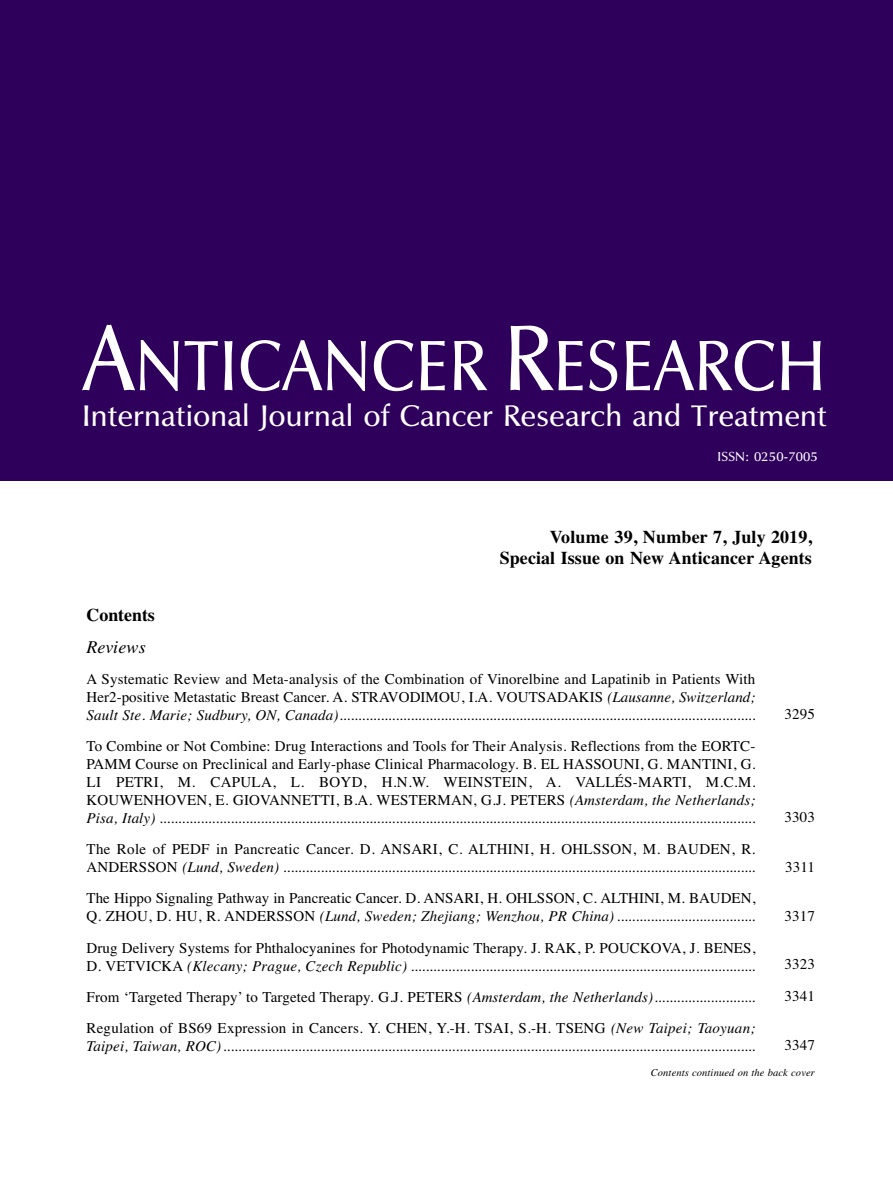
<style>
.page{position:relative;width:893px;height:1191px;background:#fff}
.page>*{position:absolute;margin:0;border:0;box-sizing:border-box;transform-origin:0 0}
.t1{font:73.5px "UB Optima";letter-spacing:.01em;color:#fff;scale:.9 1}
.t2{font:30.75px "UB Optima";letter-spacing:.01em;color:#fff}
.t3{font:700 18px/21px "Times";letter-spacing:.005em;color:#000;text-align:right}
.t4{font:italic 18px "Times";color:#000}
.t5{font:italic 15px/18px "Times";letter-spacing:.01em;color:#000}
.t6{font:15px/18px "Times";letter-spacing:.01em;color:#000}
.t7{font:13.5px "UB Optima";letter-spacing:.01em;color:#fff}
.t8{font:italic 10.5px "Times";letter-spacing:.01em;color:#000}
.s1{font-size:96px}
.s2{font-style:normal}
.s3{font-style:italic}
</style>
<div class="page">
<div style="left:0;top:0;width:893px;height:480px;background:#2e005b"></div>
<h1 class="t1" style="left:83px;top:326px;width:827px"><span class="s1">A</span>NTICANCER <span class="s1">R</span>ESEARCH</h1>
<h2 class="t2" style="left:82px;top:399px;width:746px">International Journal of Cancer Research and Treatment</h2>
<p class="t7" style="left:717px;top:449px;width:102px">ISSN: 0250-7005</p>
<p class="t3" style="left:500px;top:526px;width:314px">Volume 39, Number 7, July 2019,<br>Special Issue on New Anticancer Agents</p>
<p class="t3" style="left:87px;top:604px;width:70px">Contents</p>
<p class="t4" style="left:87px;top:636px;width:61px">Reviews</p>
<p class="t5" style="left:87px;top:669px;width:670px;text-align:justify"><span class="s2">A Systematic Review and Meta-analysis of the Combination of Vinorelbine and Lapatinib in Patients With Her2-positive Metastatic Breast Cancer. A. STRAVODIMOU, I.A. VOUTSADAKIS</span> (Lausanne, Switzerland; Sault Ste. Marie; Sudbury, ON, Canada)...............................................................................................................</p>
<p class="t6" style="left:87px;top:736px;width:670px;text-align:justify">To Combine or Not Combine: Drug Interactions and Tools for Their Analysis. Reflections from the EORTC-PAMM Course on Preclinical and Early-phase Clinical Pharmacology. B. EL HASSOUNI, G. MANTINI, G.<br>LI PETRI, M. CAPULA, L. BOYD, H.N.W. WEINSTEIN, A. VALLÉS-MARTI, M.C.M.<br>KOUWENHOVEN, E. GIOVANNETTI, B.A. WESTERMAN, G.J. PETERS <span class="s3">(Amsterdam, the Netherlands; Pisa, Italy) ...............................................................................................................................................................</span></p>
<p class="t5" style="left:87px;top:840px;width:670px"><span class="s2">The Role of PEDF in Pancreatic Cancer. D. ANSARI, C. ALTHINI, H. OHLSSON, M. BAUDEN, R.<br>ANDERSSON</span> (Lund, Sweden) ..............................................................................................................................</p>
<p class="t6" style="left:87px;top:889px;width:670px">The Hippo Signaling Pathway in Pancreatic Cancer. D. ANSARI, H. OHLSSON, C. ALTHINI, M. BAUDEN,<br>Q. ZHOU, D. HU, R. ANDERSSON <span class="s3">(Lund, Sweden; Zhejiang; Wenzhou, PR China) .....................................</span></p>
<p class="t5" style="left:87px;top:938px;width:670px"><span class="s2">Drug Delivery Systems for Phthalocyanines for Photodynamic Therapy. J. RAK, P. POUCKOVA, J. BENES,<br>D. VETVICKA</span> (Klecany; Prague, Czech Republic) ............................................................................................</p>
<p class="t6" style="left:87px;top:981px;width:670px;line-height:31.2px">From ‘Targeted Therapy’ to Targeted Therapy. G.J. PETERS <span class="s3">(Amsterdam, the Netherlands)...........................<br></span>Regulation of BS69 Expression in Cancers. Y. CHEN, Y.-H. TSAI, S.-H. TSENG <span class="s3">(New Taipei; Taoyuan;</span></p>
<p class="t5" style="left:87px;top:1036px;width:670px">Taipei, Taiwan, ROC)..............................................................................................................................................</p>
<p class="t6" style="left:784px;top:704px;width:32px">3295</p>
<p class="t6" style="left:784px;top:808px;width:32px">3303</p>
<p class="t6" style="left:785px;top:857px;width:31px">3311</p>
<p class="t6" style="left:784px;top:907px;width:32px">3317</p>
<p class="t6" style="left:784px;top:948px;width:32px;line-height:31.5px">3323<br>3341</p>
<p class="t6" style="left:784px;top:1036px;width:32px">3347</p>
<p class="t8" style="left:651px;top:1066px;width:166px">Contents continued on the back cover</p>
</div>
